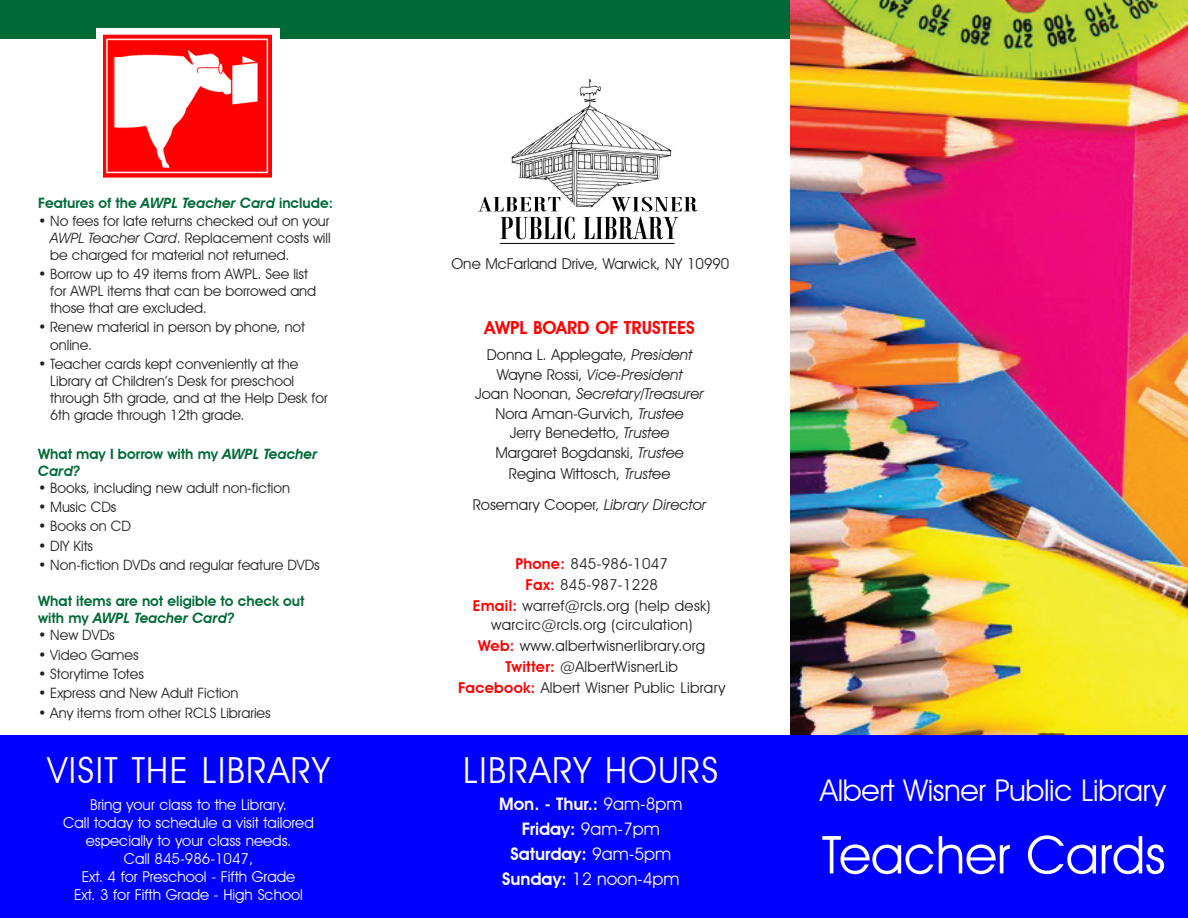
<style>
.page{position:relative;width:1188px;height:918px;background:#fff}
.page>*{position:absolute;margin:0;border:0;box-sizing:border-box;transform-origin:0 0}
.t1{font:52.5px "Avant Garde IT Cby BT";color:#fff}
.body_text{font:36px "Avant Garde IT Cby BT";letter-spacing:.04em;color:#fff}
.t2{font:30px "Avant Garde IT Cby BT";letter-spacing:-.01em;color:#fff}
.t3{font:600 18px "Avant Garde IT Cby BT";color:#f00}
.t4{font:600 17.25px "Avant Garde IT Cby BT";color:#fff}
.t5{font:17.25px "Avant Garde IT Cby BT";color:#fff}
.body_text-2{font:15px "Avant Garde IT Cby BT";letter-spacing:.02em;color:#231f20}
.body_text-3{font:15px "Avant Garde IT Cby BT";color:#231f20}
.body_text-4{font:15px/18px "Avant Garde IT Cby BT";color:#fff;text-align:center}
.t6{font:italic 15px "Avant Garde IT Cby BT";color:#231f20}
.t7{font:14.25px/17.1px "Avant Garde IT Cby BT";color:#231f20}
.t8{font:600 14.25px/17.1px "Avant Garde IT Cby BT";color:#006a37}
.s1{font-style:italic}
.s2{font-style:normal}
.s3{font-weight:600;color:#f00}
.s4{font-weight:400}
.s5{font-weight:600}
</style>
<div class="page">
<div style="left:0;top:0;width:791px;height:39px;background:#006a37"></div>
<img style="left:791px;top:0;width:397px;height:736px">
<div style="left:0;top:736px;width:1188px;height:182px;background:#00f"></div>
<img style="left:525px;top:79px;width:142px;height:69px">
<svg style="left:584px;top:99px;width:12px;height:3px"></svg>
<svg style="left:478px;top:148px;width:219px;height:91px"></svg>
<hr style="left:501px;top:243px;width:173px;height:1px;background:#000">
<div style="left:96px;top:28px;width:183px;height:156px;background:#fff"></div>
<img style="left:104px;top:34px;width:167px;height:143px">
<p class="t8" style="left:38px;top:195px;width:296px">Features of the <span class="s1">AWPL Teacher Card</span> include:</p>
<p class="t7" style="left:50px;top:212px;width:282px;text-align:justify;text-indent:-12px">• No fees for late returns checked out on your <span class="s1">AWPL Teacher Card</span>. Replacement costs will be charged for material not returned.</p>
<p class="t7" style="left:50px;top:265px;width:267px;text-indent:-12px">• Borrow up to 49 items from AWPL. See list for AWPL items that can be borrowed and those that are excluded.</p>
<p class="t7" style="left:50px;top:319px;width:256px;text-indent:-12px">• Renew material in person by phone, not online.</p>
<p class="t7" style="left:50px;top:355px;width:279px;text-indent:-12px">• Teacher cards kept conveniently at the Library at Children’s Desk for preschool through 5th grade, and at the Help Desk for 6th grade through 12th grade.</p>
<p class="t8" style="left:38px;top:445px;width:281px">What may I borrow with my <span class="s1">AWPL Teacher<br>Card?</span></p>
<p class="t7" style="left:38px;top:479px;width:253px">• Books, including new adult non-fiction</p>
<p class="t7" style="left:38px;top:498px;width:80px">• Music CDs</p>
<p class="t7" style="left:38px;top:518px;width:94px">• Books on CD</p>
<p class="t7" style="left:38px;top:537px;width:56px">• DIY Kits</p>
<p class="t7" style="left:38px;top:556px;width:283px">• Non-fiction DVDs and regular feature DVDs</p>
<p class="t8" style="left:38px;top:593px;width:268px">What items are not eligible to check out with my <span class="s1">AWPL Teacher Card?</span></p>
<p class="t7" style="left:38px;top:627px;width:78px">• New DVDs</p>
<p class="t7" style="left:38px;top:646px;width:102px">• Video Games</p>
<p class="t7" style="left:38px;top:665px;width:107px">• Storytime Totes</p>
<p class="t7" style="left:38px;top:685px;width:202px">• Express and New Adult Fiction</p>
<p class="t7" style="left:38px;top:704px;width:234px">• Any items from other RCLS Libraries</p>
<p class="body_text" style="left:47px;top:748px;width:284px">VISIT THE LIBRARY</p>
<p class="body_text-4" style="left:90px;top:796px;width:198px">Bring your class to the Library.</p>
<p class="body_text-4" style="left:63px;top:814px;width:252px">Call today to schedule a visit tailored especially to your class needs.</p>
<p class="body_text-4" style="left:124px;top:850px;width:131px">Call 845-986-1047,</p>
<p class="body_text-4" style="left:82px;top:868px;width:215px">Ext. 4 for Preschool - Fifth Grade</p>
<p class="body_text-4" style="left:74px;top:886px;width:230px">Ext. 3 for Fifth Grade - High School</p>
<p class="body_text-3" style="left:452px;top:255px;width:279px">One McFarland Drive, Warwick, NY 10990</p>
<p class="t3" style="left:484px;top:317px;width:212px">AWPL BOARD OF TRUSTEES</p>
<p class="body_text-3" style="left:487px;top:346px;width:207px">Donna L. Applegate, <span class="s1">President</span></p>
<p class="t6" style="left:497px;top:365px;width:187px"><span class="s2">Wayne Rossi,</span> Vice-President</p>
<p class="t6" style="left:475px;top:385px;width:231px"><span class="s2">Joan Noonan,</span> Secretary/Treasurer</p>
<p class="body_text-3" style="left:495px;top:404px;width:190px">Nora Aman-Gurvich, <span class="s1">Trustee</span></p>
<p class="body_text-3" style="left:510px;top:424px;width:161px">Jerry Benedetto, <span class="s1">Trustee</span></p>
<p class="body_text-3" style="left:495px;top:443px;width:190px">Margaret Bogdanski, <span class="s1">Trustee</span></p>
<p class="body_text-3" style="left:509px;top:464px;width:163px">Regina Wittosch, <span class="s1">Trustee</span></p>
<p class="body_text-3" style="left:473px;top:496px;width:235px">Rosemary Cooper, <span class="s1">Library Director</span></p>
<p class="body_text-2" style="left:515px;top:554px;width:154px"><span class="s3">Phone:</span> 845-986-1047</p>
<p class="body_text-2" style="left:526px;top:575px;width:134px"><span class="s3">Fax:</span> 845-987-1228</p>
<p class="body_text-2" style="left:473px;top:596px;width:239px"><span class="s3">Email:</span> warref@rcls.org (help desk)</p>
<p class="body_text-2" style="left:491px;top:616px;width:203px">warcirc@rcls.org (circulation)</p>
<p class="body_text-2" style="left:478px;top:637px;width:229px"><span class="s3">Web:</span> www.albertwisnerlibrary.org</p>
<p class="body_text-2" style="left:506px;top:658px;width:174px"><span class="s3">Twitter:</span> @AlbertWisnerLib</p>
<p class="body_text-2" style="left:458px;top:679px;width:269px"><span class="s3">Facebook:</span> Albert Wisner Public Library</p>
<p class="body_text" style="left:463px;top:748px;width:257px">LIBRARY HOURS</p>
<p class="t4" style="left:499px;top:794px;width:185px">Mon. - Thur.: <span class="s4">9am-8pm</span></p>
<p class="t4" style="left:522px;top:819px;width:139px">Friday: <span class="s4">9am-7pm</span></p>
<p class="t4" style="left:510px;top:843px;width:162px">Saturday: <span class="s4">9am-5pm</span></p>
<p class="t5" style="left:502px;top:868px;width:179px"><span class="s5">Sunday:</span> 12 noon-4pm</p>
<p class="t2" style="left:820px;top:773px;width:347px">Albert Wisner Public Library</p>
<p class="t1" style="left:822px;top:823px;width:345px">Teacher Cards</p>
</div>
